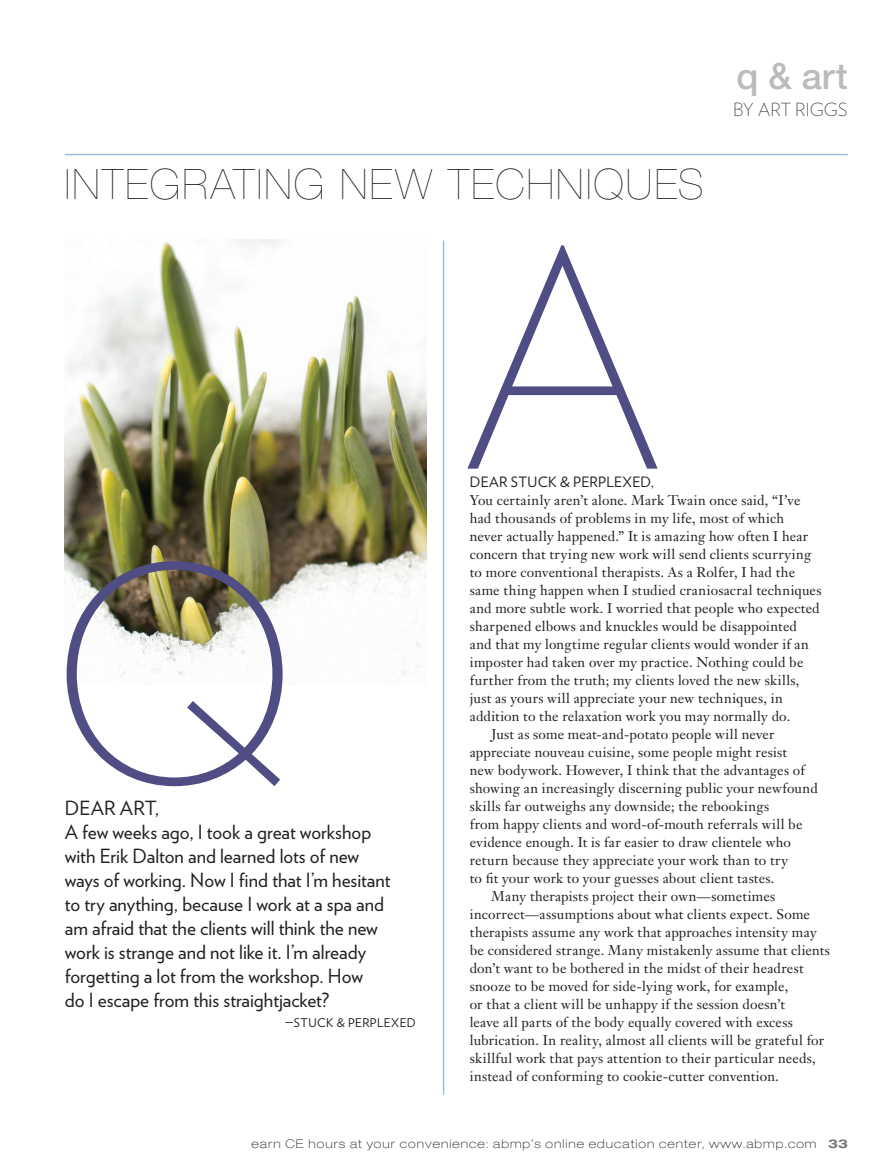
<style>
.page{position:relative;width:891px;height:1175px;background:#fff}
.page>*{position:absolute;margin:0;border:0;box-sizing:border-box;transform-origin:0 0}
.t1{font:200 300px "Verlag";color:#504d85}
.t2{font:200 42px "Helvetica Neue";letter-spacing:.055em;color:#231f20}
.t3{font:500 36px "Helvetica Neue";color:#bbbbbc}
.t4{font:19.5px/24px "Verlag";color:#231f20}
.t5{font:200 18px "Verlag";color:#231f20}
.t6{font:14.25px "Verlag";color:#231f20}
.t7{font:13.8px "Janson Text";letter-spacing:.015em;color:#231f20}
.t8{font:100 expanded 12px "Helvetica Neue";letter-spacing:.085em;color:#231f20}
.t9{font:12px "Verlag";color:#231f20}
.s1{font-weight:700;color:#787b7d}
</style>
<div class="page">
<img style="left:65px;top:240px;width:362px;height:437px">
<hr style="left:65px;top:154px;width:783px;height:1px;background:#a1bcd3">
<hr style="left:443px;top:240px;width:1px;height:854px;background:#a1bcd3">
<h2 class="t2" style="left:65px;top:159px;width:640px">INTEGRATING NEW TECHNIQUES</h2>
<h1 class="t1" style="left:456px;top:145px;width:214px">A</h1>
<h3 class="t3" style="left:736px;top:55px;width:113px">q &amp; art</h3>
<h3 class="t5" style="left:733px;top:96px;width:116px">BY ART RIGGS</h3>
<h1 class="t1" style="left:48px;top:460px;width:254px">Q</h1>
<p class="t4" style="left:65px;top:794px;width:327px">DEAR ART,<br>A few weeks ago, I took a great workshop with Erik Dalton and learned lots of new ways of working. Now I find that I’m hesitant to try anything, because I work at a spa and am afraid that the clients will think the new work is strange and not like it. I’m already forgetting a lot from the workshop. How<br>do I escape from this straightjacket?</p>
<p class="t9" style="left:285px;top:1013px;width:132px">—STUCK &amp; PERPLEXED</p>
<p class="t6" style="left:470px;top:471px;width:186px">DEAR STUCK &amp; PERPLEXED,</p>
<p class="t7" style="left:470px;top:491px;width:332px">You certainly aren’t alone. Mark Twain once said, “I’ve</p>
<p class="t7" style="left:470px;top:509px;width:316px">had thousands of problems in my life, most of which</p>
<p class="t7" style="left:470px;top:527px;width:340px">never actually happened.” It is amazing how often I hear</p>
<p class="t7" style="left:470px;top:545px;width:343px">concern that trying new work will send clients scurrying</p>
<p class="t7" style="left:470px;top:563px;width:327px">to more conventional therapists. As a Rolfer, I had the</p>
<p class="t7" style="left:470px;top:581px;width:353px">same thing happen when I studied craniosacral techniques</p>
<p class="t7" style="left:470px;top:599px;width:351px">and more subtle work. I worried that people who expected</p>
<p class="t7" style="left:470px;top:617px;width:329px">sharpened elbows and knuckles would be disappointed</p>
<p class="t7" style="left:470px;top:635px;width:341px">and that my longtime regular clients would wonder if an</p>
<p class="t7" style="left:470px;top:653px;width:335px">imposter had taken over my practice. Nothing could be</p>
<p class="t7" style="left:470px;top:671px;width:331px">further from the truth; my clients loved the new skills,</p>
<p class="t7" style="left:470px;top:689px;width:315px">just as yours will appreciate your new techniques, in</p>
<p class="t7" style="left:470px;top:707px;width:322px">addition to the relaxation work you may normally do.</p>
<p class="t7" style="left:491px;top:725px;width:285px">Just as some meat-and-potato people will never</p>
<p class="t7" style="left:470px;top:743px;width:319px">appreciate nouveau cuisine, some people might resist</p>
<p class="t7" style="left:470px;top:761px;width:336px">new bodywork. However, I think that the advantages of</p>
<p class="t7" style="left:470px;top:779px;width:349px">showing an increasingly discerning public your newfound</p>
<p class="t7" style="left:470px;top:797px;width:301px">skills far outweighs any downside; the rebookings</p>
<p class="t7" style="left:470px;top:815px;width:334px">from happy clients and word-of-mouth referrals will be</p>
<p class="t7" style="left:470px;top:833px;width:323px">evidence enough. It is far easier to draw clientele who</p>
<p class="t7" style="left:470px;top:851px;width:320px">return because they appreciate your work than to try</p>
<p class="t7" style="left:470px;top:869px;width:306px">to fit your work to your guesses about client tastes.</p>
<p class="t7" style="left:491px;top:887px;width:286px">Many therapists project their own—sometimes</p>
<p class="t7" style="left:470px;top:905px;width:342px">incorrect—assumptions about what clients expect. Some</p>
<p class="t7" style="left:470px;top:923px;width:348px">therapists assume any work that approaches intensity may</p>
<p class="t7" style="left:470px;top:941px;width:362px">be considered strange. Many mistakenly assume that clients</p>
<p class="t7" style="left:470px;top:959px;width:335px">don’t want to be bothered in the midst of their headrest</p>
<p class="t7" style="left:470px;top:977px;width:320px">snooze to be moved for side-lying work, for example,</p>
<p class="t7" style="left:470px;top:995px;width:317px">or that a client will be unhappy if the session doesn’t</p>
<p class="t7" style="left:470px;top:1013px;width:325px">leave all parts of the body equally covered with excess</p>
<p class="t7" style="left:470px;top:1031px;width:356px">lubrication. In reality, almost all clients will be grateful for</p>
<p class="t7" style="left:470px;top:1049px;width:347px">skillful work that pays attention to their particular needs,</p>
<p class="t7" style="left:470px;top:1067px;width:311px">instead of conforming to cookie-cutter convention.</p>
<p class="t8" style="left:252px;top:1137px;width:598px">earn CE hours at your convenience: abmp’s online education center, www.abmp.com <span class="s1">33</span></p>
</div>
